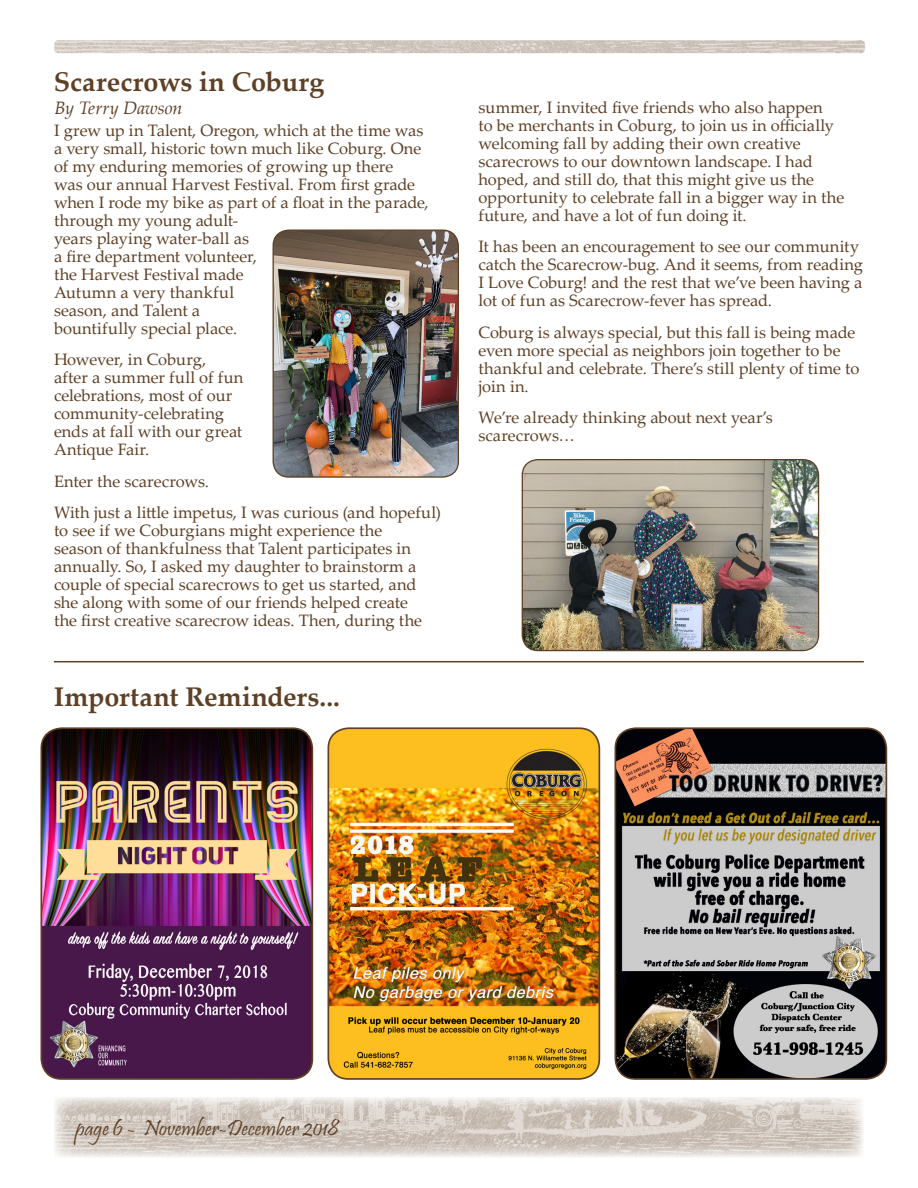
<style>
.page{position:relative;width:918px;height:1188px;background:#fff}
.page>*{position:absolute;margin:0;border:0;box-sizing:border-box;transform-origin:0 0}
.HEADING{font:700 27px "Palatino Linotype";color:#5e4025}
.t1{font:22.5px "Pristina";color:#5e4025}
.HEADING-2{font:italic 18px "Palatino Linotype";letter-spacing:-.005em;color:#5e4025}
.Article_Text{font:16.5px/18px "Palatino Linotype";color:#5e4025}
</style>
<div class="page">
<img style="left:54px;top:1097px;width:809px;height:60px">
<img style="left:54px;top:40px;width:811px;height:13px">
<img style="left:522px;top:460px;width:297px;height:191px">
<div style="left:522px;top:459px;width:297px;height:192px;border:1px solid #5e4025;border-radius:16px"></div>
<img style="left:273px;top:231px;width:185px;height:246px">
<div style="left:273px;top:229px;width:186px;height:249px;border:1px solid #5e4025;border-radius:16px"></div>
<hr style="left:54px;top:661px;width:810px;height:1px;background:#5e4025">
<img style="left:41px;top:728px;width:271px;height:351px">
<div style="left:41px;top:727px;width:272px;height:353px;border:2px solid #5e4025;border-radius:20px"></div>
<img style="left:328px;top:728px;width:271px;height:351px">
<div style="left:328px;top:727px;width:272px;height:353px;border:2px solid #5e4025;border-radius:20px"></div>
<img style="left:615px;top:728px;width:271px;height:351px">
<div style="left:615px;top:727px;width:272px;height:353px;border:2px solid #5e4025;border-radius:20px"></div>
<p class="HEADING" style="left:54px;top:62px;width:272px">Scarecrows in Coburg</p>
<p class="Article_Text" style="left:54px;top:120px;width:376px">I grew up in Talent, Oregon, which at the time was a very small, historic town much like Coburg. One of my enduring memories of growing up there<br>was our annual Harvest Festival. From first grade when I rode my bike as part of a float in the parade, through my young adult-<br>years playing water-ball as<br>a fire department volunteer,<br>the Harvest Festival made<br>Autumn a very thankful<br>season, and Talent a<br>bountifully special place.</p>
<p class="Article_Text" style="left:54px;top:350px;width:191px">However, in Coburg, after a summer full of fun celebrations, most of our community-celebrating ends at fall with our great<br>Antique Fair.</p>
<p class="Article_Text" style="left:54px;top:471px;width:156px">Enter the scarecrows.</p>
<p class="Article_Text" style="left:54px;top:503px;width:389px">With just a little impetus, I was curious (and hopeful) to see if we Coburgians might experience the<br>season of thankfulness that Talent participates in annually. So, I asked my daughter to brainstorm a couple of special scarecrows to get us started, and she along with some of our friends helped create<br>the first creative scarecrow ideas. Then, during the</p>
<p class="HEADING-2" style="left:55px;top:95px;width:130px">By Terry Dawson</p>
<p class="HEADING" style="left:54px;top:678px;width:288px">Important Reminders...</p>
<p class="Article_Text" style="left:479px;top:97px;width:367px">summer, I invited five friends who also happen<br>to be merchants in Coburg, to join us in officially welcoming fall by adding their own creative scarecrows to our downtown landscape. I had hoped, and still do, that this might give us the opportunity to celebrate fall in a bigger way in the future, and have a lot of fun doing it.</p>
<p class="Article_Text" style="left:479px;top:237px;width:386px">It has been an encouragement to see our community catch the Scarecrow-bug. And it seems, from reading I Love Coburg! and the rest that we’ve been having a lot of fun as Scarecrow-fever has spread.</p>
<p class="Article_Text" style="left:479px;top:322px;width:382px">Coburg is always special, but this fall is being made even more special as neighbors join together to be thankful and celebrate. There’s still plenty of time to join in.</p>
<p class="Article_Text" style="left:479px;top:408px;width:296px">We’re already thinking about next year’s scarecrows…</p>
<h2 class="t1" style="left:76px;top:1116px;width:265px">page 6 - November-December 2018</h2>
</div>
